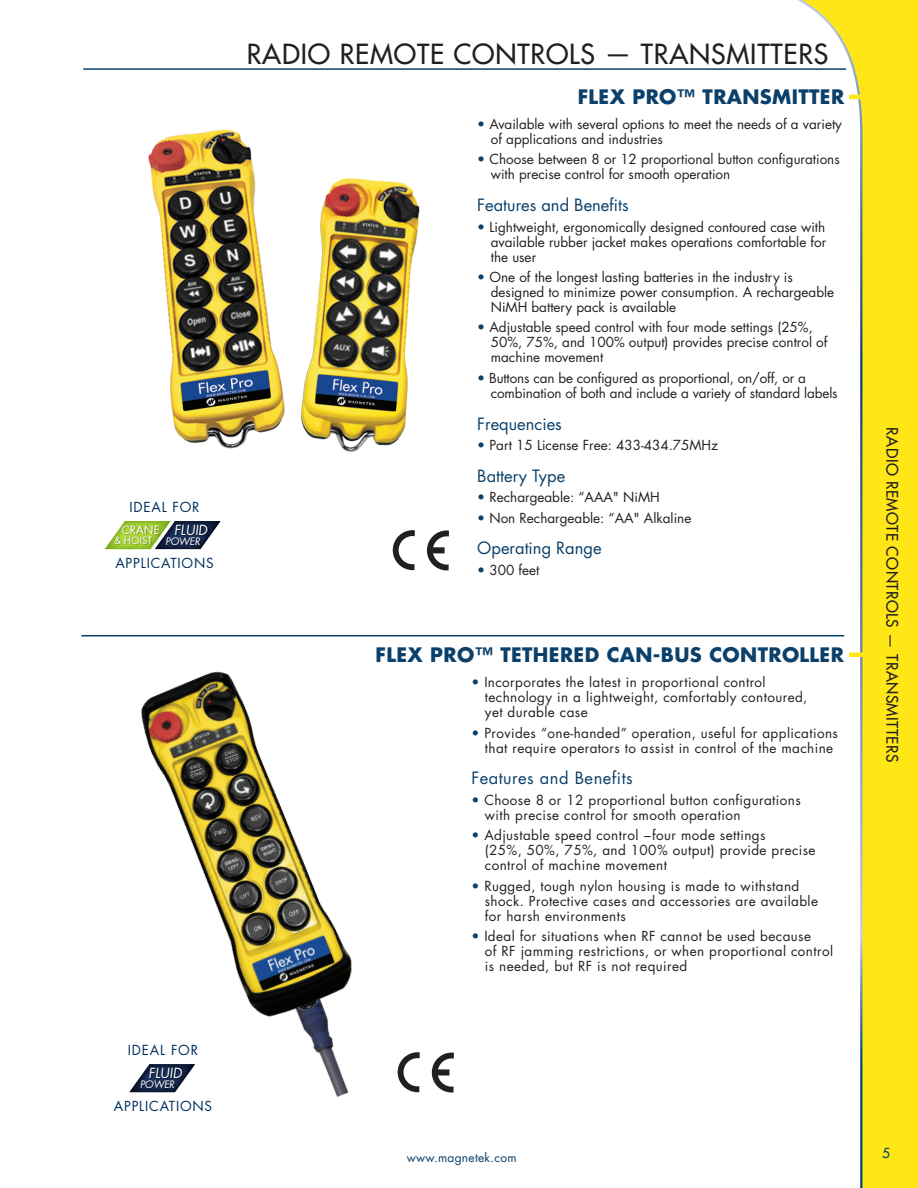
<style>
.page{position:relative;width:918px;height:1188px;background:#fff}
.page>*{position:absolute;margin:0;border:0;box-sizing:border-box;transform-origin:0 0}
.t1{font:500 27px "Futura Std";letter-spacing:.03em;color:#231f20}
.t2{font:700 19.35px "Futura Std";letter-spacing:.02em;color:#0b406a}
.t3{font:16.5px "Futura Std";color:#0b406a}
.t4{font:16.5px "Futura Std";letter-spacing:.03em;color:#0b406a}
.t5{font:500 15.6px "Futura Std";letter-spacing:.03em;color:#231f20}
.t6{font:13.5px/15px "Futura Std";letter-spacing:.03em;color:#231f20}
.t7{font:13.5px/15px "Futura Std";color:#231f20}
.t8{font:13.5px/15px "Futura Std";letter-spacing:-.01em;color:#231f20}
.t9{font:13.5px "Futura Std";letter-spacing:.06em;color:#002e5e}
.t10{font:13.5px "Futura Std";color:#fff}
.t11{font:500 13.5px "Futura Std";color:#0b406a}
.t12{font:12px "Futura Std";letter-spacing:.02em;color:#0b406a}
.t13{font:11.25px "Futura Std";color:#fff}
.t14{font:10.05px "Futura Std";color:#fff}
.t15{font:9.75px "Futura Std";color:#fff}
.s1{color:#0b406a}
.s2{font-weight:400}
</style>
<div class="page">
<svg style="left:775px;top:0;width:143px;height:1188px"></svg>
<hr style="left:83px;top:68px;width:763px;height:2px;background:#0b406a">
<hr style="left:849px;top:95px;width:69px;height:4px;background:#ffe616">
<div style="left:849px;top:652px;width:69px;height:5px;background:#ffe616"></div>
<img style="left:88px;top:68px;width:362px;height:384px">
<svg style="left:393px;top:530px;width:22px;height:40px"></svg>
<svg style="left:427px;top:530px;width:22px;height:40px"></svg>
<img style="left:168px;top:549px;width:33px;height:1px">
<svg style="left:123px;top:521px;width:98px;height:28px"></svg>
<img style="left:105px;top:523px;width:63px;height:27px">
<hr style="left:81px;top:635px;width:763px;height:1px;background:#0b406a">
<svg style="left:416px;top:1052px;width:4px;height:40px"></svg>
<svg style="left:432px;top:1052px;width:22px;height:41px"></svg>
<img style="left:141px;top:671px;width:275px;height:426px">
<svg style="left:141px;top:1064px;width:54px;height:28px"></svg>
<img style="left:129px;top:1066px;width:64px;height:31px">
<p class="t9" style="left:129px;top:499px;width:72px">IDEAL FOR</p>
<p class="t10" style="left:174px;top:522px;width:37px">FLUID</p>
<p class="t14" style="left:166px;top:535px;width:38px">POWER</p>
<p class="t13" style="left:122px;top:523px;width:40px">CRANE</p>
<p class="t15" style="left:114px;top:534px;width:40px">&amp; HOIST</p>
<p class="t9" style="left:115px;top:555px;width:100px">APPLICATIONS</p>
<p class="t9" style="left:128px;top:1042px;width:72px">IDEAL FOR</p>
<p class="t10" style="left:149px;top:1065px;width:37px">FLUID</p>
<p class="t14" style="left:140px;top:1078px;width:38px">POWER</p>
<p class="t9" style="left:114px;top:1098px;width:100px">APPLICATIONS</p>
<p class="t1" style="left:247px;top:37px;width:583px">RADIO REMOTE CONTROLS — TRANSMITTERS</p>
<p class="t2" style="left:578px;top:84px;width:268px">FLEX PRO™ TRANSMITTER</p>
<p class="t7" style="left:491px;top:117px;width:353px;text-indent:-14px"><span class="s1">•</span> Available with several options to meet the needs of a variety of applications and industries</p>
<p class="t7" style="left:491px;top:152px;width:351px;text-indent:-14px"><span class="s1">•</span> Choose between 8 or 12 proportional button configurations with precise control for smooth operation</p>
<p class="t3" style="left:477px;top:195px;width:153px">Features and Benefits</p>
<p class="t6" style="left:491px;top:219px;width:337px;text-align:justify;text-indent:-14px"><span class="s1">•</span> Lightweight, ergonomically designed contoured case with available rubber jacket makes operations comfortable for the user</p>
<p class="t7" style="left:491px;top:270px;width:345px;text-indent:-14px"><span class="s1">•</span> One of the longest lasting batteries in the industry is designed to minimize power consumption. A rechargeable<br>NiMH battery pack is available</p>
<p class="t7" style="left:491px;top:320px;width:338px;text-indent:-14px"><span class="s1">•</span> Adjustable speed control with four mode settings (25%,<br>50%, 75%, and 100% output) provides precise control of machine movement</p>
<p class="t8" style="left:491px;top:370px;width:348px;text-indent:-14px"><span class="s1">•</span> Buttons can be configured as proportional, on/off, or a combination of both and include a variety of standard labels</p>
<p class="t3" style="left:477px;top:413px;width:86px">Frequencies</p>
<p class="t7" style="left:477px;top:438px;width:242px"><span class="s1">•</span> Part 15 License Free: 433-434.75MHz</p>
<p class="t3" style="left:477px;top:465px;width:89px">Battery Type</p>
<p class="t7" style="left:477px;top:490px;width:184px"><span class="s1">•</span> Rechargeable: “AAA" NiMH</p>
<p class="t7" style="left:477px;top:510px;width:216px"><span class="s1">•</span> Non Rechargeable: “AA" Alkaline</p>
<p class="t3" style="left:477px;top:538px;width:126px">Operating Range</p>
<p class="t6" style="left:477px;top:562px;width:64px"><span class="s1">•</span> 300 feet</p>
<p class="t2" style="left:376px;top:642px;width:470px">FLEX PRO™ TETHERED CAN-BUS CONTROLLER</p>
<p class="t6" style="left:485px;top:675px;width:324px;text-indent:-14px"><span class="s1">•</span> Incorporates the latest in proportional control technology in a lightweight, comfortably contoured, yet durable case</p>
<p class="t6" style="left:485px;top:725px;width:355px;text-indent:-14px"><span class="s1">•</span> Provides “one-handed” operation, useful for applications that require operators to assist in control of the machine</p>
<p class="t4" style="left:471px;top:768px;width:163px">Features and Benefits</p>
<p class="t6" style="left:485px;top:792px;width:317px;text-indent:-14px"><span class="s1">•</span> Choose 8 or 12 proportional button configurations with precise control for smooth operation</p>
<p class="t6" style="left:485px;top:828px;width:332px;text-indent:-14px"><span class="s1">•</span> Adjustable speed control −four mode settings<br>(25%, 50%, 75%, and 100% output) provide precise control of machine movement</p>
<p class="t6" style="left:485px;top:878px;width:335px;text-indent:-14px"><span class="s1">•</span> Rugged, tough nylon housing is made to withstand shock. Protective cases and accessories are available for harsh environments</p>
<p class="t6" style="left:485px;top:929px;width:350px;text-indent:-14px"><span class="s1">•</span> Ideal for situations when RF cannot be used because<br>of RF jamming restrictions, or when proportional control is needed, but RF is not required</p>
<p class="t5" style="left:902px;top:427px;width:336px;rotate:90deg">RADIO REMOTE CONTROLS <span class="s2">—</span> TRANSMITTERS</p>
<p class="t12" style="left:407px;top:1150px;width:111px">www.magnetek.com</p>
<p class="t11" style="left:882px;top:1144px;width:9px">5</p>
</div>
